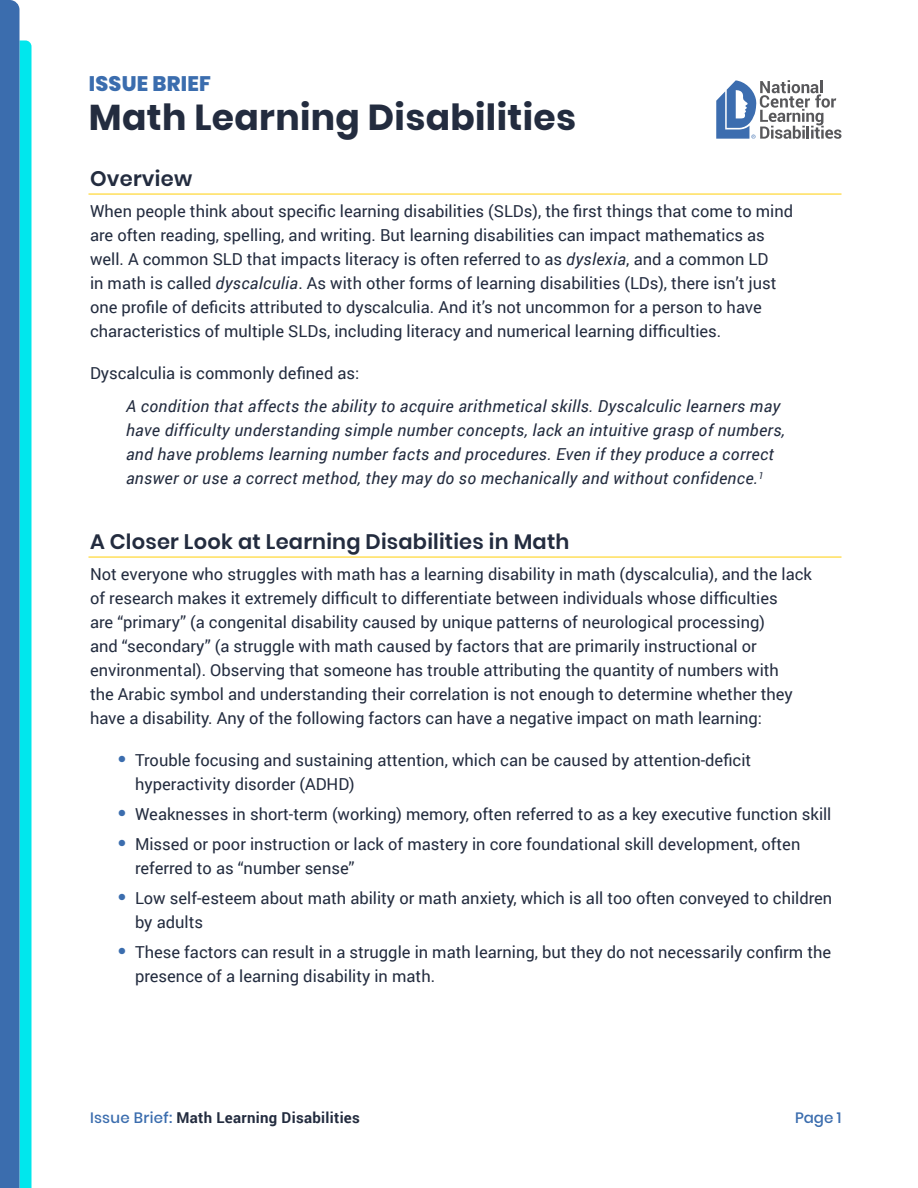
<style>
.page{position:relative;width:918px;height:1188px;background:#fff}
.page>*{position:absolute;margin:0;border:0;box-sizing:border-box;transform-origin:0 0}
.Sm_Title{font:700 36px "Poppins";letter-spacing:.01em;color:#232c3f}
.Overview{font:600 21px "Poppins";letter-spacing:.01em;color:#232c3f}
.Sm_Title-2{font:800 21px "Poppins";letter-spacing:.01em;color:#3b6dae}
.t1{font:16.5px/24px "Roboto";color:#232c3f}
.t2{font:italic 16.5px/24px "Roboto";letter-spacing:.02em;color:#232c3f}
.t3{font:700 15px "Roboto";letter-spacing:.02em;color:#232c3f}
.t4{font:500 15px "Poppins";color:#3b6dae}
.s1{font-style:italic}
.s2{font-family:"Poppins";font-weight:700;font-size:21px;color:#3b6dae}
.s3{font-family:"Poppins";font-weight:500;color:#3b6dae}
</style>
<div class="page">
<hr style="left:88px;top:193px;width:754px;height:2px;background:#ffdf5a">
<hr style="left:88px;top:556px;width:754px;height:2px;background:#ffdf5a">
<svg style="left:716px;top:80px;width:125px;height:59px"></svg>
<svg style="left:0;top:0;width:32px;height:1188px;background:#2d9dc7"></svg>
<h1 class="Sm_Title-2" style="left:89px;top:72px;width:123px">ISSUE BRIEF</h1>
<h1 class="Sm_Title" style="left:89px;top:97px;width:489px">Math Learning Disabilities</h1>
<h2 class="Overview" style="left:90px;top:166px;width:104px">Overview</h2>
<p class="t1" style="left:90px;top:199px;width:705px">When people think about specific learning disabilities (SLDs), the first things that come to mind are often reading, spelling, and writing. But learning disabilities can impact mathematics as well. A common SLD that impacts literacy is often referred to as <span class="s1">dyslexia</span>, and a common LD<br>in math is called <span class="s1">dyscalculia</span>. As with other forms of learning disabilities (LDs), there isn’t just one profile of deficits attributed to dyscalculia. And it’s not uncommon for a person to have characteristics of multiple SLDs, including literacy and numerical learning difficulties.</p>
<p class="t1" style="left:90px;top:361px;width:271px">Dyscalculia is commonly defined as:</p>
<p class="t2" style="left:126px;top:394px;width:660px">A condition that affects the ability to acquire arithmetical skills. Dyscalculic learners may have difficulty understanding simple number concepts, lack an intuitive grasp of numbers, and have problems learning number facts and procedures. Even if they produce a correct answer or use a correct method, they may do so mechanically and without confidence.<sup>1</sup></p>
<h2 class="Overview" style="left:90px;top:529px;width:481px">A Closer Look at Learning Disabilities in Math</h2>
<p class="t1" style="left:90px;top:562px;width:724px">Not everyone who struggles with math has a learning disability in math (dyscalculia), and the lack of research makes it extremely difficult to differentiate between individuals whose difficulties<br>are “primary” (a congenital disability caused by unique patterns of neurological processing)<br>and “secondary” (a struggle with math caused by factors that are primarily instructional or environmental). Observing that someone has trouble attributing the quantity of numbers with<br>the Arabic symbol and understanding their correlation is not enough to determine whether they have a disability. Any of the following factors can have a negative impact on math learning:</p>
<p class="t1" style="left:135px;top:748px;width:618px;text-indent:-18px"><span class="s2">•</span> Trouble focusing and sustaining attention, which can be caused by attention-deficit hyperactivity disorder (ADHD)</p>
<p class="t1" style="left:117px;top:802px;width:716px"><span class="s2">•</span> Weaknesses in short-term (working) memory, often referred to as a key executive function skill</p>
<p class="t1" style="left:135px;top:832px;width:667px;text-indent:-18px"><span class="s2">•</span> Missed or poor instruction or lack of mastery in core foundational skill development, often referred to as “number sense”</p>
<p class="t1" style="left:135px;top:886px;width:699px;text-indent:-18px"><span class="s2">•</span> Low self-esteem about math ability or math anxiety, which is all too often conveyed to children by adults</p>
<p class="t1" style="left:135px;top:940px;width:698px;text-indent:-18px"><span class="s2">•</span> These factors can result in a struggle in math learning, but they do not necessarily confirm the presence of a learning disability in math.</p>
<p class="t3" style="left:90px;top:1108px;width:271px"><span class="s3">Issue Brief:</span> Math Learning Disabilities</p>
<p class="t4" style="left:795px;top:1110px;width:48px">Page 1</p>
</div>
